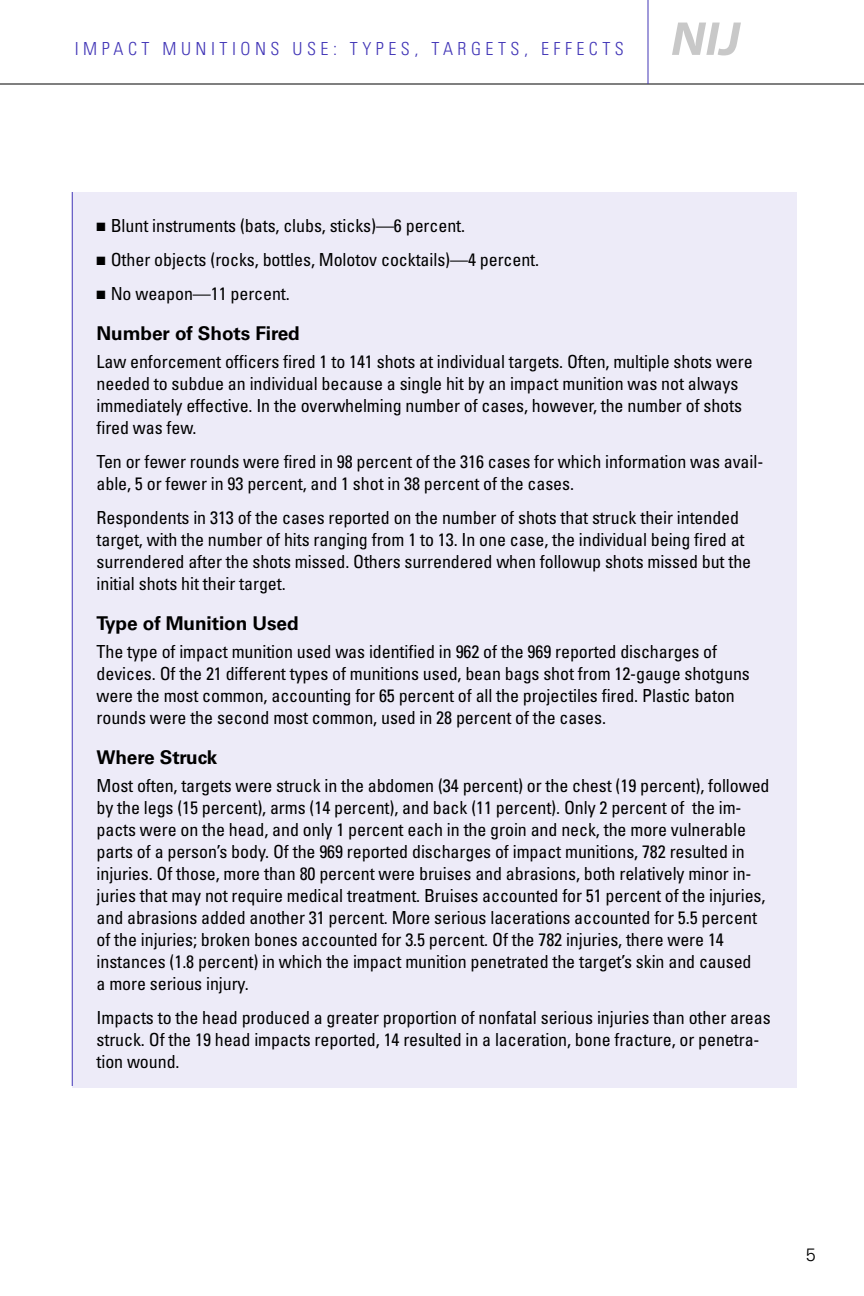
<style>
.page{position:relative;width:864px;height:1296px;background:#fff}
.page>*{position:absolute;margin:0;border:0;box-sizing:border-box;transform-origin:0 0}
.t1{font:700 19px "Univers";letter-spacing:-.005em;color:#000}
.t2{font:condensed 18px/22px "Univers";letter-spacing:-.005em;color:#000}
.t3{font:300 condensed 18px "Univers";letter-spacing:.25em;color:#4236b7}
.t4{font:300 18px "Univers";color:#000}
</style>
<div class="page">
<hr style="left:0;top:84px;width:864px;height:1px;background:#000">
<hr style="left:648px;top:0;width:1px;height:84px;background:#4236b7">
<svg style="left:672px;top:23px;width:69px;height:32px"></svg>
<div style="left:72px;top:192px;width:724px;height:895px;background:#edebf8"></div>
<hr style="left:72px;top:192px;width:1px;height:894px;background:#4236b7">
<p class="t3" style="left:75px;top:42px;width:551px">IMPACT MUNITIONS USE: TYPES, TARGETS, EFFECTS</p>
<p class="t2" style="left:97px;top:217px;width:370px">■ Blunt instruments (bats, clubs, sticks)—6 percent.</p>
<p class="t2" style="left:97px;top:251px;width:444px">■ Other objects (rocks, bottles, Molotov cocktails)—4 percent.</p>
<p class="t2" style="left:97px;top:285px;width:195px">■ No weapon—11 percent.</p>
<p class="t1" style="left:97px;top:327px;width:205px">Number of Shots Fired</p>
<p class="t2" style="left:97px;top:353px;width:658px">Law enforcement officers fired 1 to 141 shots at individual targets. Often, multiple shots were needed to subdue an individual because a single hit by an impact munition was not always</p>
<p class="t2" style="left:97px;top:397px;width:647px">immediately effective. In the overwhelming number of cases, however, the number of shots fired was few.</p>
<p class="t2" style="left:97px;top:453px;width:668px">Ten or fewer rounds were fired in 98 percent of the 316 cases for which information was avail-</p>
<p class="t2" style="left:97px;top:469px;width:644px;line-height:34px">able, 5 or fewer in 93 percent, and 1 shot in 38 percent of the cases.<br>Respondents in 313 of the cases reported on the number of shots that struck their intended</p>
<p class="t2" style="left:97px;top:531px;width:656px">target, with the number of hits ranging from 1 to 13. In one case, the individual being fired at surrendered after the shots missed. Others surrendered when followup shots missed but the initial shots hit their target.</p>
<p class="t1" style="left:97px;top:617px;width:204px">Type of Munition Used</p>
<p class="t2" style="left:97px;top:643px;width:655px">The type of impact munition used was identified in 962 of the 969 reported discharges of devices. Of the 21 different types of munitions used, bean bags shot from 12-gauge shotguns were the most common, accounting for 65 percent of all the projectiles fired. Plastic baton rounds were the second most common, used in 28 percent of the cases.</p>
<p class="t1" style="left:97px;top:751px;width:122px">Where Struck</p>
<p class="t2" style="left:97px;top:777px;width:675px">Most often, targets were struck in the abdomen (34 percent) or the chest (19 percent), followed by the legs (15 percent), arms (14 percent), and back (11 percent). Only 2 percent of the im&shy;pacts were on the head, and only 1 percent each in the groin and neck, the more vulnerable</p>
<p class="t2" style="left:97px;top:865px;width:670px">injuries. Of those, more than 80 percent were bruises and abrasions, both relatively minor in&shy;juries that may not require medical treatment. Bruises accounted for 51 percent of the injuries, and abrasions added another 31 percent. More serious lacerations accounted for 5.5 percent of the injuries; broken bones accounted for 3.5 percent. Of the 782 injuries, there were 14</p>
<p class="t2" style="left:97px;top:843px;width:650px">parts of a person’s body. Of the 969 reported discharges of impact munitions, 782 resulted in</p>
<p class="t2" style="left:97px;top:953px;width:657px">instances (1.8 percent) in which the impact munition penetrated the target’s skin and caused a more serious injury.</p>
<p class="t2" style="left:97px;top:1009px;width:676px">Impacts to the head produced a greater proportion of nonfatal serious injuries than other areas struck. Of the 19 head impacts reported, 14 resulted in a laceration, bone fracture, or penetra&shy;tion wound.</p>
<p class="t4" style="left:806px;top:1248px;width:12px">5</p>
</div>
